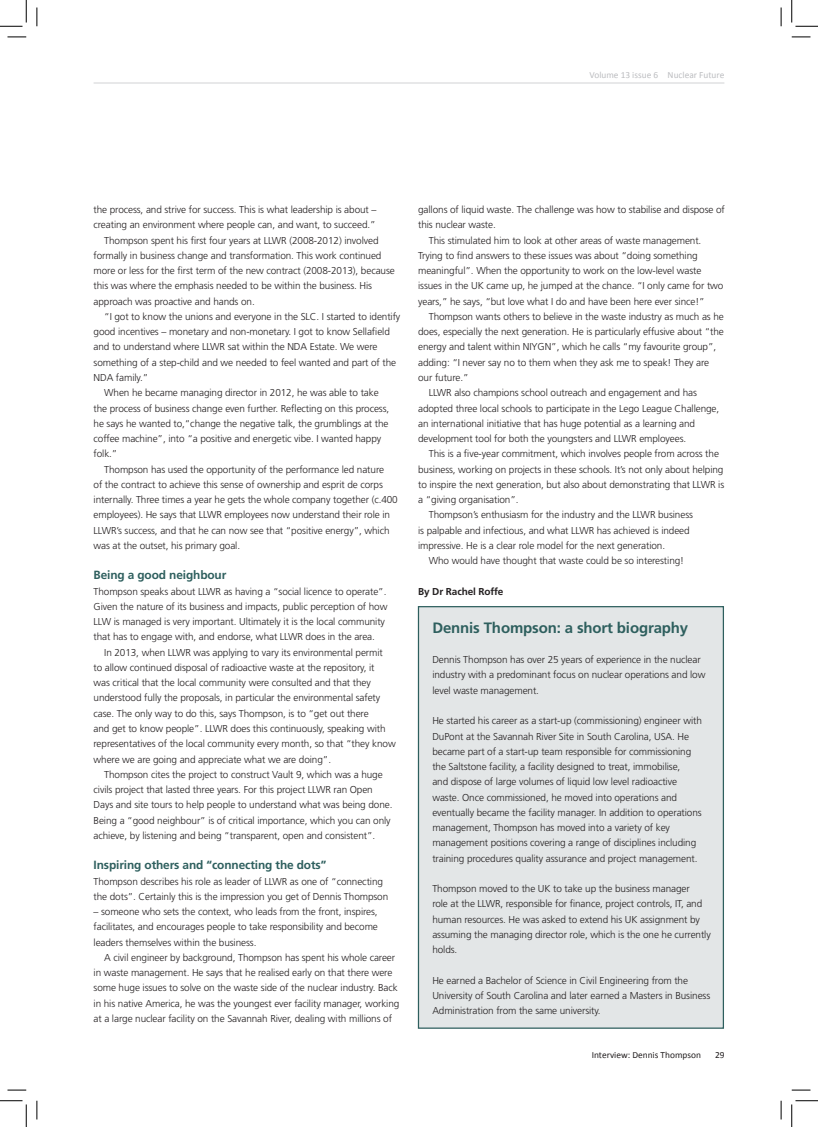
<style>
.page{position:relative;width:818px;height:1127px;background:#fff}
.page>*{position:absolute;margin:0;border:0;box-sizing:border-box;transform-origin:0 0}
.t1{font:700 15px "Frutiger";letter-spacing:-.01em;color:#2e5f5e}
.t2{font:700 11.88px "Frutiger";letter-spacing:-.01em;color:#2e5f5e}
.t3{font:300 10px/15.2px "Frutiger";letter-spacing:-.01em;color:#231f20}
.t4{font:700 10px "Frutiger";letter-spacing:-.01em;color:#231f20}
.t5{font:9.38px "Calibri";color:#bcbdc0}
.t6{font:9.38px "Calibri";color:#231f20}
</style>
<div class="page">
<div style="left:418px;top:606px;width:306px;height:422px;background:#e3e6e7;border:1px solid #2e5f5e"></div>
<hr style="left:94px;top:83px;width:630px;height:1px;background:#d1d2d4">
<svg style="left:8px;top:36px;width:18px;height:2px"></svg>
<svg style="left:792px;top:36px;width:18px;height:2px"></svg>
<svg style="left:8px;top:1089px;width:18px;height:1px"></svg>
<svg style="left:792px;top:1089px;width:18px;height:1px"></svg>
<svg style="left:36px;top:8px;width:2px;height:18px"></svg>
<svg style="left:36px;top:1100px;width:2px;height:19px"></svg>
<svg style="left:780px;top:8px;width:2px;height:18px"></svg>
<svg style="left:780px;top:1100px;width:2px;height:19px"></svg>
<svg style="left:0;top:0;width:27px;height:27px"></svg>
<svg style="left:0;top:1100px;width:27px;height:26px"></svg>
<svg style="left:791px;top:0;width:27px;height:27px"></svg>
<svg style="left:791px;top:1100px;width:27px;height:26px"></svg>
<p class="t5" style="left:589px;top:69px;width:136px">Volume 13 issue 6 Nuclear Future</p>
<p class="t3" style="left:94px;top:202px;width:284px">the process, and strive for success. This is what leadership is about –</p>
<p class="t3" style="left:94px;top:217px;width:284px">creating an environment where people can, and want, to succeed.”</p>
<p class="t3" style="left:104px;top:233px;width:276px">Thompson spent his first four years at LLWR (2008-2012) involved</p>
<p class="t3" style="left:94px;top:248px;width:289px">formally in business change and transformation. This work continued</p>
<p class="t3" style="left:94px;top:263px;width:303px">more or less for the first term of the new contract (2008-2013), because</p>
<p class="t3" style="left:94px;top:278px;width:280px">this was where the emphasis needed to be within the business. His</p>
<p class="t3" style="left:94px;top:294px;width:163px">approach was proactive and hands on.</p>
<p class="t3" style="left:104px;top:309px;width:298px">“I got to know the unions and everyone in the SLC. I started to identify</p>
<p class="t3" style="left:94px;top:324px;width:298px">good incentives – monetary and non-monetary. I got to know Sellafield</p>
<p class="t3" style="left:94px;top:339px;width:285px">and to understand where LLWR sat within the NDA Estate. We were</p>
<p class="t3" style="left:94px;top:355px;width:304px">something of a step-child and we needed to feel wanted and part of the</p>
<p class="t3" style="left:94px;top:370px;width:56px">NDA family.”</p>
<p class="t3" style="left:104px;top:385px;width:276px">When he became managing director in 2012, he was able to take</p>
<p class="t3" style="left:94px;top:400px;width:297px">the process of business change even further. Reflecting on this process,</p>
<p class="t3" style="left:94px;top:416px;width:296px">he says he wanted to,“change the negative talk, the grumblings at the</p>
<p class="t3" style="left:94px;top:431px;width:289px">coffee machine”, into “a positive and energetic vibe. I wanted happy</p>
<p class="t3" style="left:94px;top:446px;width:25px">folk.”</p>
<p class="t3" style="left:104px;top:461px;width:281px">Thompson has used the opportunity of the performance led nature</p>
<p class="t3" style="left:94px;top:477px;width:291px">of the contract to achieve this sense of ownership and esprit de corps</p>
<p class="t3" style="left:94px;top:492px;width:306px">internally. Three times a year he gets the whole company together (c.400</p>
<p class="t3" style="left:94px;top:507px;width:298px">employees). He says that LLWR employees now understand their role in</p>
<p class="t3" style="left:94px;top:522px;width:298px">LLWR’s success, and that he can now see that “positive energy”, which</p>
<p class="t3" style="left:94px;top:538px;width:148px">was at the outset, his primary goal.</p>
<p class="t2" style="left:94px;top:568px;width:134px">Being a good neighbour</p>
<p class="t3" style="left:94px;top:583px;width:295px">Thompson speaks about LLWR as having a “social licence to operate”.<br>Given the nature of its business and impacts, public perception of how LLW is managed is very important. Ultimately it is the local community that has to engage with, and endorse, what LLWR does in the area.</p>
<p class="t3" style="left:94px;top:644px;width:304px;text-indent:11px">In 2013, when LLWR was applying to vary its environmental permit<br>to allow continued disposal of radioactive waste at the repository, it<br>was critical that the local community were consulted and that they understood fully the proposals, in particular the environmental safety case. The only way to do this, says Thompson, is to “get out there<br>and get to know people”. LLWR does this continuously, speaking with representatives of the local community every month, so that “they know where we are going and appreciate what we are doing”.</p>
<p class="t3" style="left:94px;top:766px;width:300px;text-indent:11px">Thompson cites the project to construct Vault 9, which was a huge civils project that lasted three years. For this project LLWR ran Open Days and site tours to help people to understand what was being done.<br>Being a “good neighbour” is of critical importance, which you can only achieve, by listening and being “transparent, open and consistent”.</p>
<p class="t2" style="left:94px;top:858px;width:234px">Inspiring others and “connecting the dots”</p>
<p class="t3" style="left:94px;top:873px;width:296px">Thompson describes his role as leader of LLWR as one of “connecting the dots”. Certainly this is the impression you get of Dennis Thompson</p>
<p class="t3" style="left:94px;top:904px;width:286px;text-align:justify">– someone who sets the context, who leads from the front, inspires, facilitates, and encourages people to take responsibility and become leaders themselves within the business.</p>
<p class="t3" style="left:94px;top:949px;width:307px;text-indent:11px">A civil engineer by background, Thompson has spent his whole career in waste management. He says that he realised early on that there were some huge issues to solve on the waste side of the nuclear industry. Back in his native America, he was the youngest ever facility manager, working at a large nuclear facility on the Savannah River, dealing with millions of</p>
<p class="t3" style="left:418px;top:202px;width:308px">gallons of liquid waste. The challenge was how to stabilise and dispose of</p>
<p class="t3" style="left:418px;top:217px;width:79px">this nuclear waste.</p>
<p class="t3" style="left:429px;top:233px;width:274px">This stimulated him to look at other areas of waste management.</p>
<p class="t3" style="left:418px;top:248px;width:281px">Trying to find answers to these issues was about “doing something</p>
<p class="t3" style="left:418px;top:263px;width:285px">meaningful”. When the opportunity to work on the low-level waste</p>
<p class="t3" style="left:418px;top:278px;width:307px">issues in the UK came up, he jumped at the chance. “I only came for two</p>
<p class="t3" style="left:418px;top:294px;width:288px">years,” he says, “but love what I do and have been here ever since!”</p>
<p class="t3" style="left:429px;top:309px;width:297px">Thompson wants others to believe in the waste industry as much as he</p>
<p class="t3" style="left:418px;top:324px;width:307px">does, especially the next generation. He is particularly effusive about “the</p>
<p class="t3" style="left:418px;top:339px;width:300px">energy and talent within NIYGN”, which he calls “my favourite group”,</p>
<p class="t3" style="left:418px;top:355px;width:293px">adding: “I never say no to them when they ask me to speak! They are</p>
<p class="t3" style="left:418px;top:370px;width:52px">our future.”</p>
<p class="t3" style="left:429px;top:385px;width:270px">LLWR also champions school outreach and engagement and has</p>
<p class="t3" style="left:418px;top:400px;width:303px">adopted three local schools to participate in the Lego League Challenge,</p>
<p class="t3" style="left:418px;top:416px;width:278px">an international initiative that has huge potential as a learning and</p>
<p class="t3" style="left:418px;top:431px;width:270px">development tool for both the youngsters and LLWR employees.</p>
<p class="t3" style="left:429px;top:446px;width:292px">This is a five-year commitment, which involves people from across the</p>
<p class="t3" style="left:418px;top:461px;width:307px">business, working on projects in these schools. It’s not only about helping</p>
<p class="t3" style="left:418px;top:477px;width:308px">to inspire the next generation, but also about demonstrating that LLWR is</p>
<p class="t3" style="left:418px;top:492px;width:102px">a “giving organisation”.</p>
<p class="t3" style="left:429px;top:507px;width:266px">Thompson’s enthusiasm for the industry and the LLWR business</p>
<p class="t3" style="left:418px;top:522px;width:273px">is palpable and infectious, and what LLWR has achieved is indeed</p>
<p class="t3" style="left:418px;top:538px;width:248px">impressive. He is a clear role model for the next generation.</p>
<p class="t3" style="left:429px;top:553px;width:257px">Who would have thought that waste could be so interesting!</p>
<p class="t4" style="left:418px;top:585px;width:87px">By Dr Rachel Roffe</p>
<h1 class="t1" style="left:432px;top:618px;width:257px">Dennis Thompson: a short biography</h1>
<p class="t3" style="left:432px;top:652px;width:275px">Dennis Thompson has over 25 years of experience in the nuclear industry with a predominant focus on nuclear operations and low level waste management.</p>
<p class="t3" style="left:432px;top:713px;width:271px">He started his career as a start-up (commissioning) engineer with DuPont at the Savannah River Site in South Carolina, USA. He became part of a start-up team responsible for commissioning the Saltstone facility, a facility designed to treat, immobilise,<br>and dispose of large volumes of liquid low level radioactive waste. Once commissioned, he moved into operations and eventually became the facility manager. In addition to operations management, Thompson has moved into a variety of key management positions covering a range of disciplines including training procedures quality assurance and project management.</p>
<p class="t3" style="left:432px;top:881px;width:280px">Thompson moved to the UK to take up the business manager<br>role at the LLWR, responsible for finance, project controls, IT, and human resources. He was asked to extend his UK assignment by assuming the managing director role, which is the one he currently holds.</p>
<p class="t3" style="left:432px;top:972px;width:279px">He earned a Bachelor of Science in Civil Engineering from the<br>University of South Carolina and later earned a Masters in Business<br>Administration from the same university.</p>
<p class="t6" style="left:592px;top:1048px;width:111px">Interview: Dennis Thompson</p>
<p class="t6" style="left:715px;top:1048px;width:11px">29</p>
</div>
